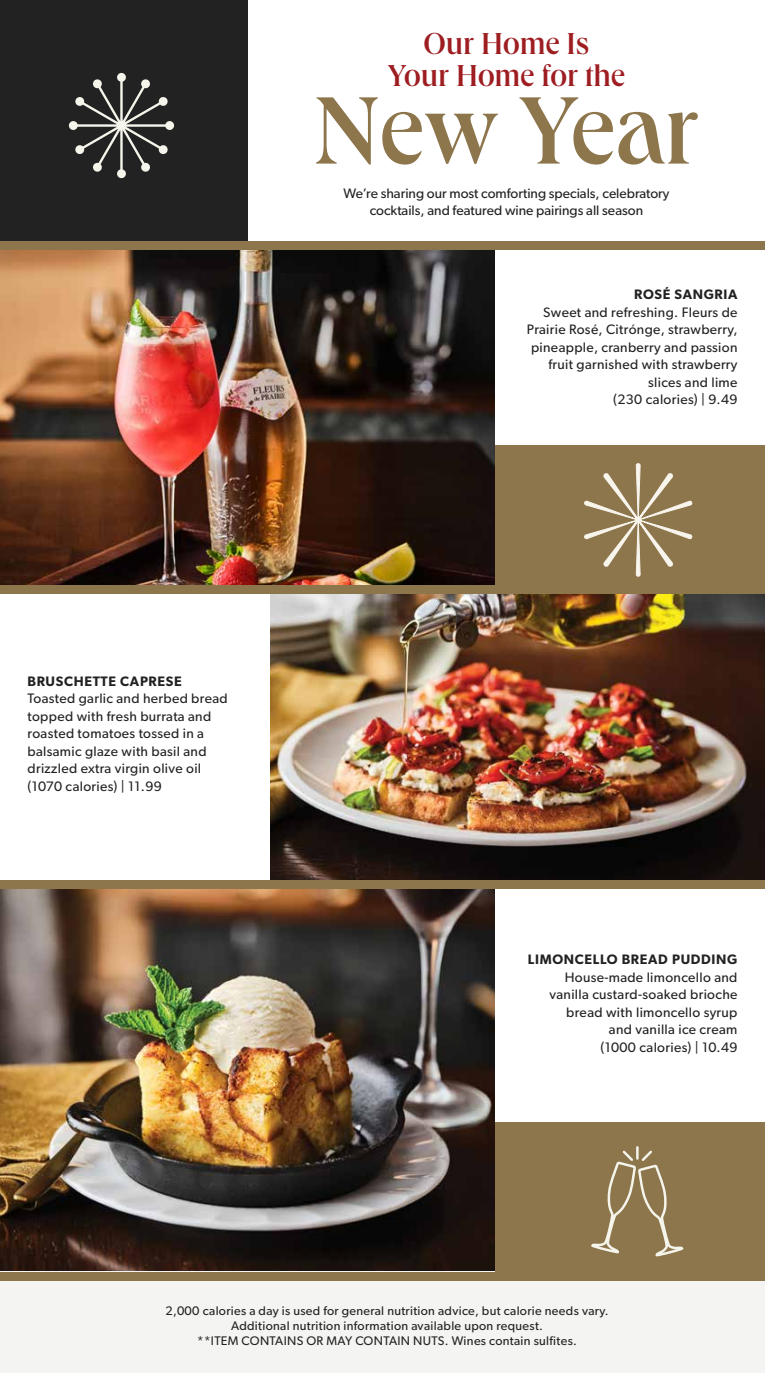
<style>
.page{position:relative;width:765px;height:1373px;background:#fff}
.page>*{position:absolute;margin:0;border:0;box-sizing:border-box;transform-origin:0 0}
.t1{font:500 98.75px "Queens";color:#8d754c}
.t2{font:500 31.25px/31.6px "Queens";color:#9e1d21;text-align:center}
.t3{font:13.75px/17.5px "Gibson";letter-spacing:.025em;color:#232222;text-align:right}
.t4{font:13.75px/16.2px "Gibson";color:#232222;text-align:center}
.t5{font:600 13.75px "Gibson";letter-spacing:.05em;color:#232222}
.t6{font:12.5px/15px "Gibson";letter-spacing:.025em;color:#232222;text-align:center}
</style>
<div class="page">
<img style="left:270px;top:593px;width:495px;height:287px">
<img style="left:0;top:889px;width:495px;height:382px">
<img style="left:0;top:250px;width:495px;height:335px">
<div style="left:0;top:0;width:248px;height:246px;background:#232222"></div>
<div style="left:0;top:1271px;width:765px;height:101px;background:#f4f4f2"></div>
<div style="left:0;top:241px;width:765px;height:9px;background:#8d754c"></div>
<div style="left:0;top:585px;width:765px;height:8px;background:#8d754c"></div>
<div style="left:0;top:880px;width:765px;height:9px;background:#8d754c"></div>
<div style="left:0;top:1271px;width:765px;height:9px;background:#8d754c"></div>
<svg style="left:69px;top:73px;width:105px;height:105px"></svg>
<div style="left:495px;top:1122px;width:270px;height:158px;background:#8d754c"></div>
<svg style="left:591px;top:1146px;width:93px;height:111px"></svg>
<div style="left:496px;top:445px;width:269px;height:144px;background:#8d754c"></div>
<svg style="left:584px;top:463px;width:109px;height:114px"></svg>
<h2 class="t2" style="left:388px;top:26px;width:239px">Our Home Is<br>Your Home for the</h2>
<h1 class="t1" style="left:314px;top:67px;width:386px">New Year</h1>
<p class="t4" style="left:343px;top:185px;width:328px">We’re sharing our most comforting specials, celebratory cocktails, and featured wine pairings all season</p>
<p class="t5" style="left:28px;top:672px;width:156px">BRUSCHETTE CAPRESE</p>
<p class="t3" style="left:28px;top:689px;width:202px;text-align:left">Toasted garlic and herbed bread topped with fresh burrata and roasted tomatoes tossed in a balsamic glaze with basil and drizzled extra virgin olive oil (1070 calories) | 11.99</p>
<p class="t5" style="left:634px;top:286px;width:105px">ROSÉ SANGRIA</p>
<p class="t3" style="left:527px;top:303px;width:212px">Sweet and refreshing. Fleurs de<br>Prairie Rosé, Citrónge, strawberry, pineapple, cranberry and passion fruit garnished with strawberry slices and lime<br>(230 calories) | 9.49</p>
<p class="t5" style="left:528px;top:951px;width:211px">LIMONCELLO BREAD PUDDING</p>
<p class="t3" style="left:549px;top:968px;width:190px">House-made limoncello and vanilla custard-soaked brioche bread with limoncello syrup and vanilla ice cream<br>(1000 calories) | 10.49</p>
<p class="t6" style="left:166px;top:1303px;width:445px">2,000 calories a day is used for general nutrition advice, but calorie needs vary.<br>Additional nutrition information available upon request.<br>**ITEM CONTAINS OR MAY CONTAIN NUTS. Wines contain sulfites.</p>
</div>
